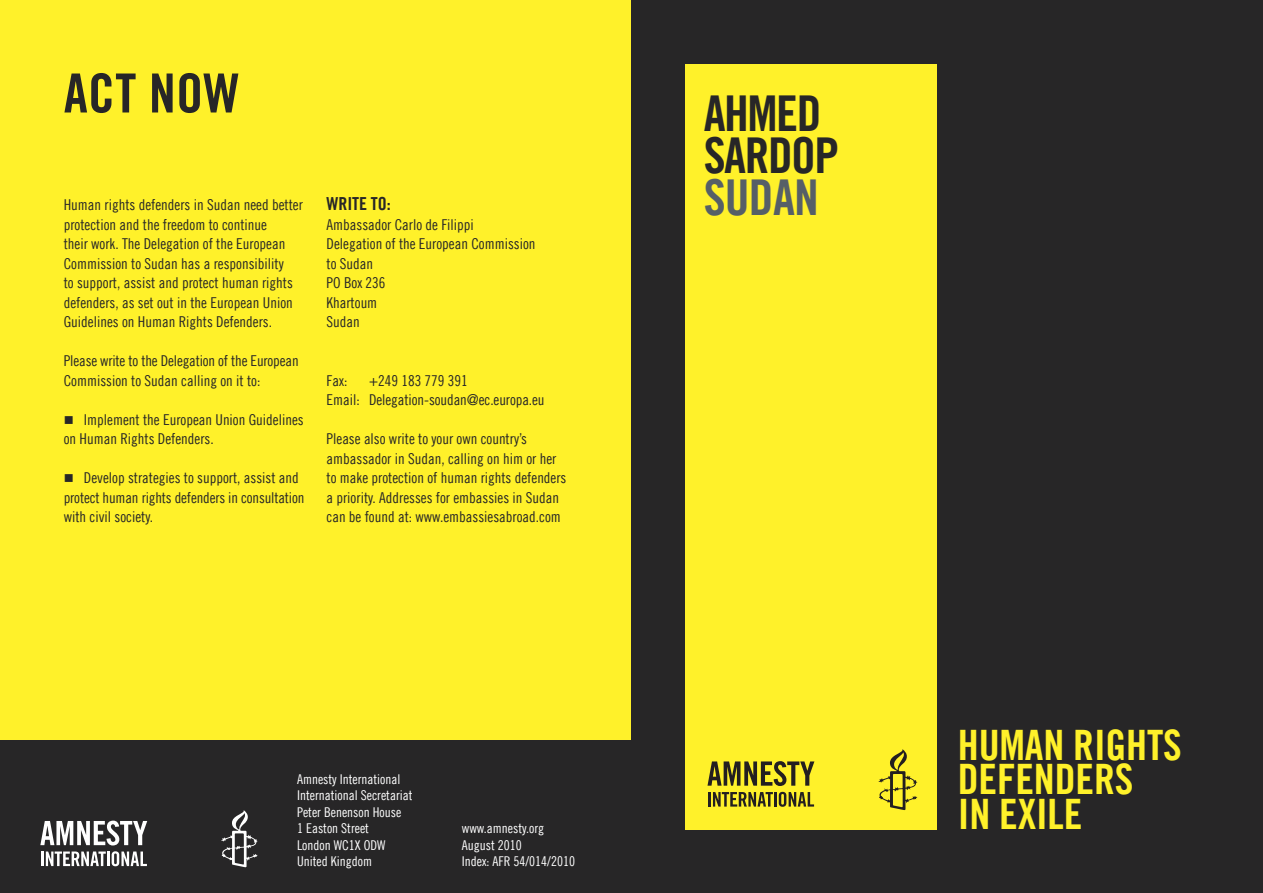
<style>
.page{position:relative;width:1263px;height:893px;background:#fff}
.page>*{position:absolute;margin:0;border:0;box-sizing:border-box;transform-origin:0 0}
.t1{font:54px "Amnesty Trade Gothic Bd Cn 20";letter-spacing:.005em;color:#272627}
.t2{font:49.5px/42px "Amnesty Trade Gothic Bd Cn 20";letter-spacing:-.03em;color:#272627}
.t3{font:49.5px "Amnesty Trade Gothic Bd Cn 20";letter-spacing:-.015em;color:#565f67}
.t4{font:42px/34.5px "Amnesty Trade Gothic Bd Cn 20";letter-spacing:-.005em;color:#fff12a}
.t5{font:18px "Amnesty Trade Gothic Bd Cn 20";letter-spacing:-.005em;color:#272627}
.t6{font:15px/19.5px "Amnesty Trade Gothic Cn 18";color:#272627}
.t7{font:13.5px/16.5px "Amnesty Trade Gothic Cn 18";color:#fff}
</style>
<div class="page">
<div style="left:0;top:0;width:631px;height:893px;background:#fff12a"></div>
<div style="left:631px;top:0;width:632px;height:893px;background:#272627"></div>
<div style="left:685px;top:64px;width:251px;height:765px;background:#fff12a"></div>
<svg style="left:878px;top:749px;width:39px;height:61px"></svg>
<svg style="left:708px;top:792px;width:106px;height:15px"></svg>
<svg style="left:707px;top:761px;width:107px;height:25px"></svg>
<div style="left:0;top:740px;width:631px;height:153px;background:#272627"></div>
<svg style="left:221px;top:810px;width:37px;height:57px"></svg>
<svg style="left:41px;top:851px;width:106px;height:15px"></svg>
<svg style="left:40px;top:821px;width:107px;height:24px"></svg>
<h1 class="t1" style="left:64px;top:60px;width:177px">ACT NOW</h1>
<p class="t6" style="left:64px;top:195px;width:241px">Human rights defenders in Sudan need better protection and the freedom to continue<br>their work. The Delegation of the European Commission to Sudan has a responsibility<br>to support, assist and protect human rights defenders, as set out in the European Union Guidelines on Human Rights Defenders.</p>
<p class="t6" style="left:64px;top:351px;width:236px">Please write to the Delegation of the European<br>Commission to Sudan calling on it to:</p>
<p class="t6" style="left:64px;top:409px;width:241px">■ Implement the European Union Guidelines on Human Rights Defenders.</p>
<p class="t6" style="left:64px;top:468px;width:242px">■ Develop strategies to support, assist and protect human rights defenders in consultation with civil society.</p>
<p class="t5" style="left:326px;top:192px;width:66px">WRITE TO:</p>
<p class="t6" style="left:326px;top:214px;width:211px">Ambassador Carlo de Filippi<br>Delegation of the European Commission to Sudan<br>PO Box 236<br>Khartoum<br>Sudan</p>
<p class="t6" style="left:326px;top:370px;width:220px;text-indent:43px">+249 183 779 391<br>Email: Delegation-soudan@ec.europa.eu</p>
<p class="t6" style="left:326px;top:429px;width:241px">Please also write to your own country’s ambassador in Sudan, calling on him or her to make protection of human rights defenders a priority. Addresses for embassies in Sudan can be found at: www.embassiesabroad.com</p>
<p class="t6" style="left:326px;top:370px;width:22px">Fax:</p>
<p class="t7" style="left:297px;top:771px;width:117px">Amnesty International<br>International Secretariat<br>Peter Benenson House<br>1 Easton Street<br>London WC1X ODW<br>United Kingdom</p>
<p class="t7" style="left:462px;top:820px;width:115px">www.amnesty.org<br>August 2010<br>Index: AFR 54/014/2010</p>
<h2 class="t2" style="left:704px;top:92px;width:137px">AHMED<br>SARDOP</h2>
<h2 class="t3" style="left:704px;top:167px;width:117px">SUDAN</h2>
<h3 class="t4" style="left:958px;top:727px;width:225px">HUMAN RIGHTS<br>DEFENDERS<br>IN EXILE</h3>
</div>
